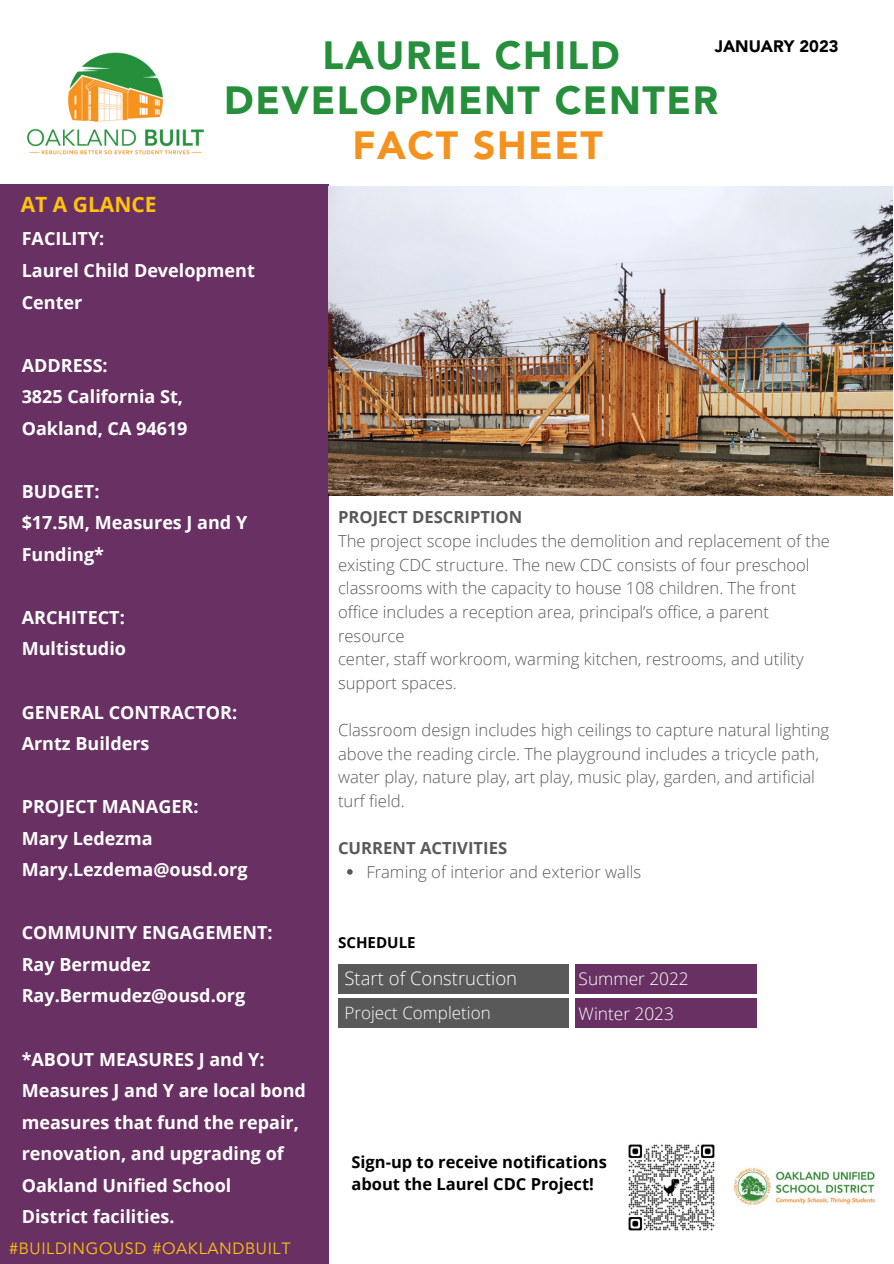
<style>
.page{position:relative;width:894px;height:1264px;background:#fff}
.page>*{position:absolute;margin:0;border:0;box-sizing:border-box;transform-origin:0 0}
.t1{font:900 39px/45px "Avenir LT Std";letter-spacing:.04em;color:#268f3b;text-align:center}
.t2{font:900 39px "Avenir LT Std";letter-spacing:.04em;color:#f5911d}
.t3{font:700 21px "Open Sans";color:#ffc20e}
.t4{font:300 18.45px "Open Sans";color:#fff}
.t5{font:700 18px/31.5px "Open Sans";color:#fff}
.t6{font:300 17.25px "Open Sans";color:#fff}
.t7{font:300 16.95px "Open Sans";color:#fff}
.t8{font:300 16.65px/23.7px "Open Sans";color:#595959}
.t9{font:700 16.65px "Open Sans";color:#595959}
.t10{font:700 16.5px/22.5px "Open Sans";color:#000}
.t11{font:900 16.5px "Avenir LT Std";color:#000}
.t12{font:16.2px "Avenir LT Std";letter-spacing:.04em;color:#ffc20e}
.t13{font:700 15.15px "Open Sans";color:#000}
</style>
<div class="page">
<div style="left:0;top:185px;width:328px;height:1078px;background:#693163"></div>
<div style="left:338px;top:964px;width:230px;height:29px;background:#595959"></div>
<div style="left:575px;top:964px;width:181px;height:29px;background:#693163"></div>
<div style="left:338px;top:998px;width:230px;height:30px;background:#595959"></div>
<div style="left:575px;top:998px;width:181px;height:30px;background:#693163"></div>
<img style="left:0;top:52px;width:250px;height:133px">
<img style="left:734px;top:1168px;width:141px;height:38px">
<img style="left:628px;top:1144px;width:87px;height:87px">
<img style="left:328px;top:186px;width:563px;height:310px">
<svg style="left:347px;top:869px;width:5px;height:5px"></svg>
<p class="t11" style="left:714px;top:39px;width:125px">JANUARY 2023</p>
<h1 class="t1" style="left:224px;top:36px;width:495px">LAUREL CHILD<br>DEVELOPMENT CENTER</h1>
<h1 class="t2" style="left:352px;top:130px;width:252px">FACT SHEET</h1>
<p class="t3" style="left:21px;top:189px;width:137px">AT A GLANCE</p>
<p class="t5" style="left:22px;top:223px;width:235px">FACILITY:<br>Laurel Child Development<br>Center</p>
<p class="t5" style="left:22px;top:349px;width:167px">ADDRESS:<br>3825 California St,<br>Oakland, CA 94619</p>
<p class="t5" style="left:22px;top:475px;width:227px">BUDGET:<br>$17.5M, Measures J and Y<br>Funding*</p>
<p class="t5" style="left:22px;top:601px;width:106px">ARCHITECT:<br>Multistudio</p>
<p class="t5" style="left:22px;top:695px;width:217px">GENERAL CONTRACTOR:<br>Arntz Builders</p>
<p class="t5" style="left:22px;top:790px;width:227px">PROJECT MANAGER:<br>Mary Ledezma<br>Mary.Lezdema@ousd.org</p>
<p class="t5" style="left:22px;top:916px;width:252px">COMMUNITY ENGAGEMENT:<br>Ray Bermudez<br>Ray.Bermudez@ousd.org</p>
<p class="t5" style="left:22px;top:1042px;width:286px">*ABOUT MEASURES J and Y:<br>Measures J and Y are local bond measures that fund the repair, renovation, and upgrading of<br>Oakland Unified School<br>District facilities.</p>
<p class="t12" style="left:9px;top:1241px;width:283px">#BUILDINGOUSD #OAKLANDBUILT</p>
<p class="t9" style="left:338px;top:505px;width:186px">PROJECT DESCRIPTION</p>
<p class="t8" style="left:338px;top:528px;width:493px">The project scope includes the demolition and replacement of the existing CDC structure. The new CDC consists of four preschool classrooms with the capacity to house 108 children. The front office includes a reception area, principal’s office, a parent resource<br>center, staff workroom, warming kitchen, restrooms, and utility support spaces.</p>
<p class="t8" style="left:338px;top:717px;width:492px">Classroom design includes high ceilings to capture natural lighting above the reading circle. The playground includes a tricycle path, water play, nature play, art play, music play, garden, and artificial turf field.</p>
<p class="t9" style="left:338px;top:836px;width:170px">CURRENT ACTIVITIES</p>
<p class="t8" style="left:366px;top:859px;width:276px">Framing of interior and exterior walls</p>
<p class="t13" style="left:338px;top:931px;width:79px">SCHEDULE</p>
<p class="t4" style="left:344px;top:964px;width:174px">Start of Construction</p>
<p class="t6" style="left:578px;top:966px;width:112px">Summer 2022</p>
<p class="t7" style="left:344px;top:1000px;width:147px">Project Completion</p>
<p class="t6" style="left:578px;top:1001px;width:97px">Winter 2023</p>
<p class="t10" style="left:351px;top:1150px;width:257px">Sign-up to receive notifications about the Laurel CDC Project!</p>
</div>
